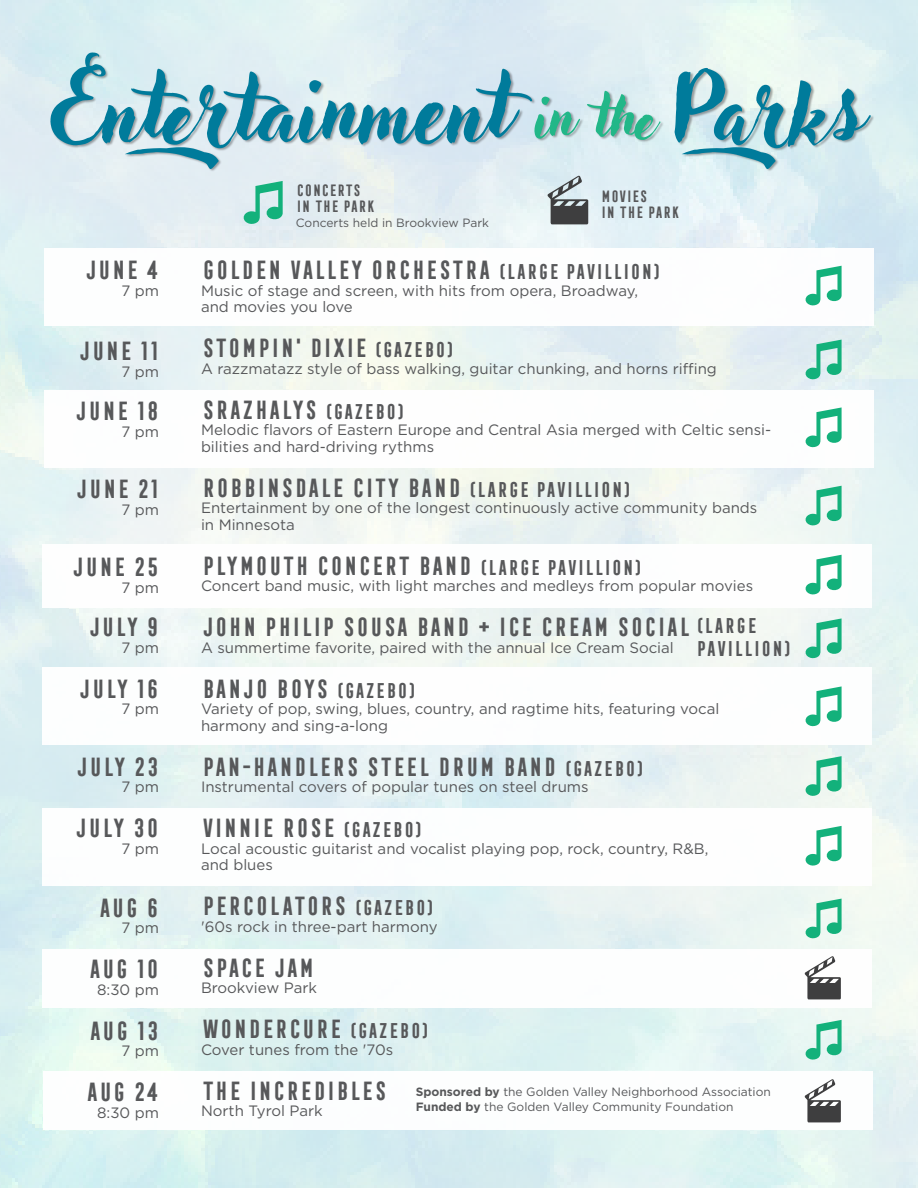
<style>
.page{position:relative;width:918px;height:1188px;background:#fff}
.page>*{position:absolute;margin:0;border:0;box-sizing:border-box;transform-origin:0 0}
.Date_under_Title{font:90.6px "Adlery";color:#007b9b}
.special_event_-_mont{font:700 24px "Frontage Condensed";color:#57585a}
.t1{font:700 19.5px "Frontage Condensed";color:#57585a}
.t2{font:15px/16.5px "Gotham";color:#57585a}
.t3{font:700 15px/16.5px "Frontage Condensed";letter-spacing:-.02em;color:#57585a}
.t4{font:12px/15px "Gotham";color:#57585a}
.s1{font-size:60.75px;color:#22b788}
.s2{font-size:19.5px}
.s3{font-weight:700}
</style>
<div class="page">
<div style="left:50px;top:52px;width:824px;height:120px;background:#231f20;opacity:.4"></div>
<svg style="left:243px;top:181px;width:40px;height:43px;background:#8cd3c0"></svg>
<svg style="left:547px;top:176px;width:41px;height:48px;background:#8a9195"></svg>
<svg style="left:805px;top:266px;width:37px;height:40px"></svg>
<svg style="left:805px;top:340px;width:37px;height:40px"></svg>
<svg style="left:805px;top:407px;width:37px;height:41px"></svg>
<svg style="left:805px;top:486px;width:37px;height:40px"></svg>
<svg style="left:805px;top:555px;width:37px;height:40px"></svg>
<svg style="left:805px;top:618px;width:37px;height:41px;background:#95d9c2"></svg>
<svg style="left:805px;top:686px;width:37px;height:41px"></svg>
<svg style="left:805px;top:756px;width:37px;height:40px"></svg>
<svg style="left:805px;top:826px;width:37px;height:40px"></svg>
<svg style="left:805px;top:899px;width:37px;height:40px"></svg>
<svg style="left:805px;top:1020px;width:37px;height:40px"></svg>
<svg style="left:805px;top:956px;width:36px;height:43px"></svg>
<svg style="left:805px;top:1079px;width:36px;height:43px"></svg>
<p class="Date_under_Title" style="left:53px;top:55px;width:816px">Entertainment <span class="s1">in the</span> Parks</p>
<p class="special_event_-_mont" style="left:84px;top:257px;width:76px">JUNE 4</p>
<p class="t2" style="left:121px;top:282px;width:39px">7 pm</p>
<p class="special_event_-_mont" style="left:78px;top:338px;width:83px">JUNE 11</p>
<p class="t2" style="left:121px;top:363px;width:39px">7 pm</p>
<p class="special_event_-_mont" style="left:74px;top:398px;width:86px">JUNE 18</p>
<p class="t2" style="left:121px;top:423px;width:39px">7 pm</p>
<p class="special_event_-_mont" style="left:75px;top:476px;width:86px">JUNE 21</p>
<p class="t2" style="left:121px;top:501px;width:39px">7 pm</p>
<p class="special_event_-_mont" style="left:71px;top:554px;width:89px">JUNE 25</p>
<p class="t2" style="left:121px;top:579px;width:39px">7 pm</p>
<p class="special_event_-_mont" style="left:88px;top:614px;width:73px">JULY 9</p>
<p class="t2" style="left:121px;top:639px;width:39px">7 pm</p>
<p class="special_event_-_mont" style="left:78px;top:675px;width:83px">JULY 16</p>
<p class="t2" style="left:121px;top:701px;width:39px">7 pm</p>
<p class="special_event_-_mont" style="left:75px;top:753px;width:85px">JULY 23</p>
<p class="t2" style="left:121px;top:779px;width:39px">7 pm</p>
<p class="special_event_-_mont" style="left:74px;top:815px;width:86px">JULY 30</p>
<p class="t2" style="left:121px;top:840px;width:39px">7 pm</p>
<p class="special_event_-_mont" style="left:98px;top:894px;width:62px">AUG 6</p>
<p class="t2" style="left:121px;top:920px;width:39px">7 pm</p>
<p class="special_event_-_mont" style="left:88px;top:956px;width:72px">AUG 10</p>
<p class="t2" style="left:97px;top:981px;width:63px">8:30 pm</p>
<p class="special_event_-_mont" style="left:89px;top:1017px;width:72px">AUG 13</p>
<p class="t2" style="left:121px;top:1043px;width:39px">7 pm</p>
<p class="special_event_-_mont" style="left:86px;top:1079px;width:75px">AUG 24</p>
<p class="t2" style="left:97px;top:1104px;width:63px">8:30 pm</p>
<p class="t3" style="left:296px;top:182px;width:80px">CONCERTS<br>IN THE PARK</p>
<p class="t4" style="left:296px;top:215px;width:195px">Concerts held in Brookview Park</p>
<p class="t3" style="left:601px;top:188px;width:80px">MOVIES<br>IN THE PARK</p>
<p class="special_event_-_mont" style="left:201px;top:257px;width:461px">GOLDEN VALLEY ORCHESTRA <span class="s2">(LARGE PAVILLION)</span></p>
<p class="t2" style="left:201px;top:282px;width:439px">Music of stage and screen, with hits from opera, Broadway, and movies you love</p>
<p class="special_event_-_mont" style="left:201px;top:335px;width:254px">STOMPIN' DIXIE <span class="s2">(GAZEBO)</span></p>
<p class="t2" style="left:201px;top:360px;width:517px">A razzmatazz style of bass walking, guitar chunking, and horns riffing</p>
<p class="special_event_-_mont" style="left:201px;top:396px;width:205px">SRAZHALYS <span class="s2">(GAZEBO)</span></p>
<p class="t2" style="left:201px;top:422px;width:572px">Melodic flavors of Eastern Europe and Central Asia merged with Celtic sensi&shy;bilities and hard-driving rythms</p>
<p class="special_event_-_mont" style="left:201px;top:474px;width:431px">ROBBINSDALE CITY BAND <span class="s2">(LARGE PAVILLION)</span></p>
<p class="t2" style="left:201px;top:500px;width:558px">Entertainment by one of the longest continuously active community bands in Minnesota</p>
<p class="special_event_-_mont" style="left:201px;top:552px;width:442px">PLYMOUTH CONCERT BAND <span class="s2">(LARGE PAVILLION)</span></p>
<p class="t2" style="left:201px;top:578px;width:554px">Concert band music, with light marches and medleys from popular movies</p>
<p class="special_event_-_mont" style="left:201px;top:614px;width:490px">JOHN PHILIP SOUSA BAND + ICE CREAM SOCIAL</p>
<p class="t2" style="left:201px;top:639px;width:474px">A summertime favorite, paired with the annual Ice Cream Social</p>
<p class="special_event_-_mont" style="left:201px;top:675px;width:216px">BANJO BOYS <span class="s2">(GAZEBO)</span></p>
<p class="t2" style="left:201px;top:701px;width:520px">Variety of pop, swing, blues, country, and ragtime hits, featuring vocal harmony and sing-a-long</p>
<p class="special_event_-_mont" style="left:201px;top:753px;width:444px">PAN-HANDLERS STEEL DRUM BAND <span class="s2">(GAZEBO)</span></p>
<p class="t2" style="left:201px;top:779px;width:389px">Instrumental covers of popular tunes on steel drums</p>
<p class="special_event_-_mont" style="left:201px;top:815px;width:223px">VINNIE ROSE <span class="s2">(GAZEBO)</span></p>
<p class="t2" style="left:201px;top:840px;width:509px">Local acoustic guitarist and vocalist playing pop, rock, country, R&amp;B, and blues</p>
<p class="special_event_-_mont" style="left:201px;top:893px;width:234px">PERCOLATORS <span class="s2">(GAZEBO)</span></p>
<p class="t2" style="left:201px;top:918px;width:238px">'60s rock in three-part harmony</p>
<p class="special_event_-_mont" style="left:201px;top:954px;width:115px">SPACE JAM</p>
<p class="t2" style="left:201px;top:980px;width:118px">Brookview Park</p>
<p class="special_event_-_mont" style="left:201px;top:1016px;width:229px">WONDERCURE <span class="s2">(GAZEBO)</span></p>
<p class="t2" style="left:201px;top:1041px;width:194px">Cover tunes from the '70s</p>
<p class="special_event_-_mont" style="left:201px;top:1077px;width:187px">THE INCREDIBLES</p>
<p class="t2" style="left:201px;top:1103px;width:123px">North Tyrol Park</p>
<p class="t1" style="left:696px;top:614px;width:63px">(LARGE</p>
<p class="t1" style="left:696px;top:638px;width:97px">PAVILLION)</p>
<p class="t4" style="left:416px;top:1084px;width:357px"><span class="s3">Sponsored by</span> the Golden Valley Neighborhood Association<br><span class="s3">Funded by</span> the Golden Valley Community Foundation</p>
</div>
